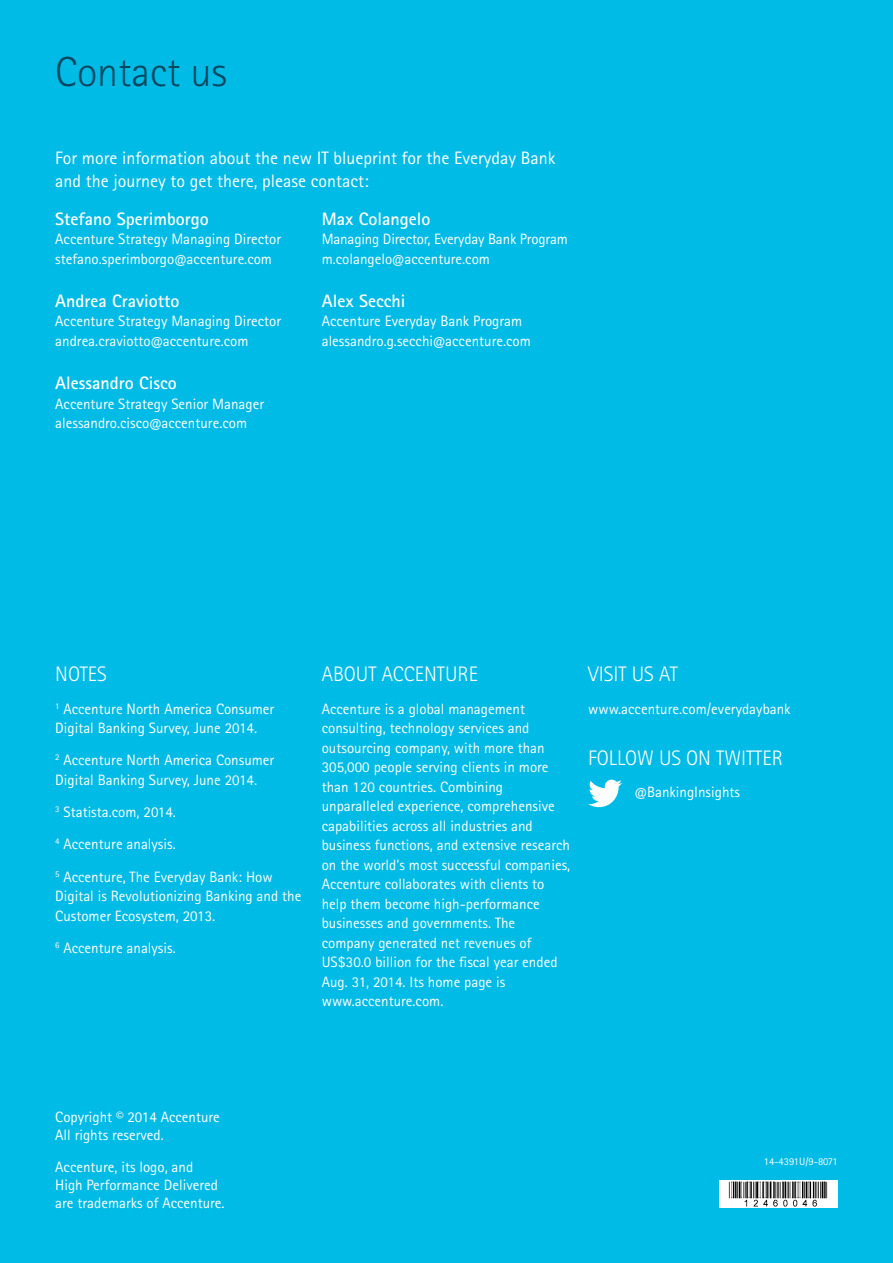
<style>
.page{position:relative;width:893px;height:1263px;background:#00bbe5}
.page>*{position:absolute;margin:0;border:0;box-sizing:border-box;transform-origin:0 0}
.t1{font:300 42px "Rotis Sans Seriffor ACN";color:#004962}
.t2{font:300 21px "Rotis Sans Seriffor ACN";color:#fff}
.t3{font:18px/22.5px "Rotis Sans Seriffor ACN";color:#fff}
.t4{font:700 18px "Rotis Sans Seriffor ACN";color:#fff}
.t5{font:15px/19.5px "Rotis Sans Seriffor ACN";color:#fff}
.t6{font:10.5px "Rotis Sans Seriffor ACN";color:#fff}
</style>
<div class="page">
<svg style="left:588px;top:780px;width:34px;height:27px"></svg>
<img style="left:719px;top:1181px;width:119px;height:27px">
<h1 class="t1" style="left:55px;top:47px;width:173px">Contact us</h1>
<p class="t3" style="left:55px;top:147px;width:502px">For more information about the new IT blueprint for the Everyday Bank and the journey to get there, please contact:</p>
<p class="t4" style="left:55px;top:207px;width:155px">Stefano Sperimborgo</p>
<p class="t5" style="left:55px;top:229px;width:227px">Accenture Strategy Managing Director stefano.sperimborgo@accenture.com</p>
<p class="t4" style="left:55px;top:289px;width:126px">Andrea Craviotto</p>
<p class="t5" style="left:55px;top:312px;width:227px">Accenture Strategy Managing Director andrea.craviotto@accenture.com</p>
<p class="t4" style="left:55px;top:372px;width:123px">Alessandro Cisco</p>
<p class="t5" style="left:55px;top:394px;width:210px">Accenture Strategy Senior Manager alessandro.cisco@accenture.com</p>
<p class="t4" style="left:322px;top:207px;width:110px">Max Colangelo</p>
<p class="t5" style="left:322px;top:229px;width:248px">Managing Director, Everyday Bank Program m.colangelo@accenture.com</p>
<p class="t4" style="left:322px;top:289px;width:85px">Alex Secchi</p>
<p class="t5" style="left:322px;top:312px;width:211px">Accenture Everyday Bank Program alessandro.g.secchi@accenture.com</p>
<h2 class="t2" style="left:55px;top:662px;width:53px">NOTES</h2>
<p class="t5" style="left:55px;top:699px;width:221px"><sup>1</sup> Accenture North America Consumer<br>Digital Banking Survey, June 2014.</p>
<p class="t5" style="left:55px;top:751px;width:221px"><sup>2</sup> Accenture North America Consumer<br>Digital Banking Survey, June 2014.</p>
<p class="t5" style="left:55px;top:796px;width:219px;line-height:32.2px"><sup>3</sup> Statista.com, 2014.<br><sup>4</sup> Accenture analysis.<br><sup>5</sup> Accenture, The Everyday Bank: How</p>
<p class="t5" style="left:55px;top:886px;width:248px">Digital is Revolutionizing Banking and the<br>Customer Ecosystem, 2013.</p>
<p class="t5" style="left:55px;top:938px;width:122px"><sup>6</sup> Accenture analysis.</p>
<h2 class="t2" style="left:322px;top:662px;width:158px">ABOUT ACCENTURE</h2>
<p class="t5" style="left:322px;top:699px;width:250px">Accenture is a global management consulting, technology services and outsourcing company, with more than 305,000 people serving clients in more than 120 countries. Combining unparalleled experience, comprehensive capabilities across all industries and business functions, and extensive research on the world’s most successful companies, Accenture collaborates with clients to help them become high-performance businesses and governments. The company generated net revenues of US$30.0 billion for the fiscal year ended Aug. 31, 2014. Its home page is www.accenture.com.</p>
<h2 class="t2" style="left:588px;top:662px;width:91px">VISIT US AT</h2>
<p class="t5" style="left:588px;top:699px;width:204px">www.accenture.com/everydaybank</p>
<h2 class="t2" style="left:588px;top:745px;width:196px">FOLLOW US ON TWITTER</h2>
<p class="t5" style="left:635px;top:782px;width:107px">@BankingInsights</p>
<p class="t5" style="left:55px;top:1108px;width:166px;line-height:18px">Copyright © 2014 Accenture<br>All rights reserved.</p>
<p class="t5" style="left:55px;top:1158px;width:171px;line-height:18px">Accenture, its logo, and<br>High Performance Delivered are trademarks of Accenture.</p>
<p class="t6" style="left:764px;top:1155px;width:75px">14-4391U/9-8071</p>
</div>
